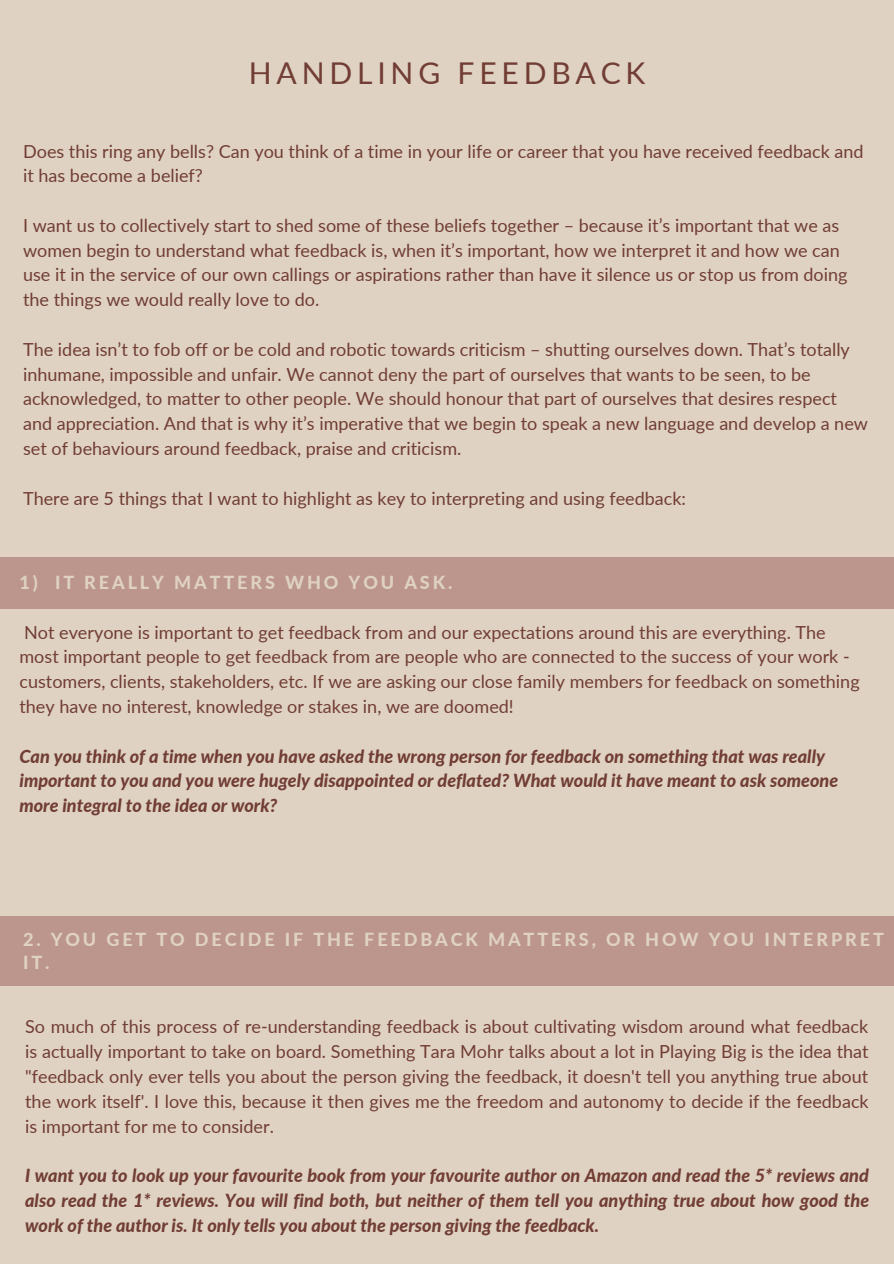
<style>
.page{position:relative;width:894px;height:1264px;background:#fff}
.page>*{position:absolute;margin:0;border:0;box-sizing:border-box;transform-origin:0 0}
.t1{font:30px "Lato";letter-spacing:.16em;color:#713d34}
.t2{font:18px/24.8px "Lato";color:#713d34}
.t3{font:italic 800 18px/24.8px "Lato";color:#713d34}
.t4{font:800 18px/22.6px "Lato";letter-spacing:.16em;color:#dfd2c2}
</style>
<div class="page">
<div style="left:0;top:0;width:893px;height:1263px;background:#dfd2c2"></div>
<div style="left:0;top:557px;width:893px;height:51px;background:#bc958d"></div>
<div style="left:0;top:917px;width:893px;height:68px;background:#bc958d"></div>
<h1 class="t1" style="left:249px;top:54px;width:398px">HANDLING FEEDBACK</h1>
<p class="t2" style="left:23px;top:138px;width:841px">Does this ring any bells? Can you think of a time in your life or career that you have received feedback and it has become a belief?</p>
<p class="t2" style="left:23px;top:212px;width:825px">I want us to collectively start to shed some of these beliefs together – because it’s important that we as women begin to understand what feedback is, when it’s important, how we interpret it and how we can use it in the service of our own callings or aspirations rather than have it silence us or stop us from doing the things we would really love to do.</p>
<p class="t2" style="left:23px;top:336px;width:846px">The idea isn’t to fob off or be cold and robotic towards criticism – shutting ourselves down. That’s totally inhumane, impossible and unfair. We cannot deny the part of ourselves that wants to be seen, to be acknowledged, to matter to other people. We should honour that part of ourselves that desires respect and appreciation. And that is why it’s imperative that we begin to speak a new language and develop a new set of behaviours around feedback, praise and criticism.</p>
<p class="t2" style="left:23px;top:485px;width:664px">There are 5 things that I want to highlight as key to interpreting and using feedback:</p>
<p class="t4" style="left:19px;top:571px;width:434px">1) IT REALLY MATTERS WHO YOU ASK.</p>
<p class="t2" style="left:19px;top:619px;width:841px">Not everyone is important to get feedback from and our expectations around this are everything. The most important people to get feedback from are people who are connected to the success of your work - customers, clients, stakeholders, etc. If we are asking our close family members for feedback on something they have no interest, knowledge or stakes in, we are doomed!</p>
<p class="t3" style="left:19px;top:743px;width:820px">Can you think of a time when you have asked the wrong person for feedback on something that was really important to you and you were hugely disappointed or deflated? What would it have meant to ask someone more integral to the idea or work?</p>
<p class="t4" style="left:23px;top:928px;width:862px">2. YOU GET TO DECIDE IF THE FEEDBACK MATTERS, OR HOW YOU INTERPRET<br>IT.</p>
<p class="t2" style="left:25px;top:1014px;width:844px;text-align:justify">So much of this process of re-understanding feedback is about cultivating wisdom around what feedback is actually important to take on board. Something Tara Mohr talks about a lot in Playing Big is the idea that "feedback only ever tells you about the person giving the feedback, it doesn't tell you anything true about the work itself'. I love this, because it then gives me the freedom and autonomy to decide if the feedback is important for me to consider.</p>
<p class="t3" style="left:25px;top:1162px;width:845px;text-align:justify">I want you to look up your favourite book from your favourite author on Amazon and read the 5* reviews and also read the 1* reviews. You will find both, but neither of them tell you anything true about how good the work of the author is. It only tells you about the person giving the feedback.</p>
</div>
